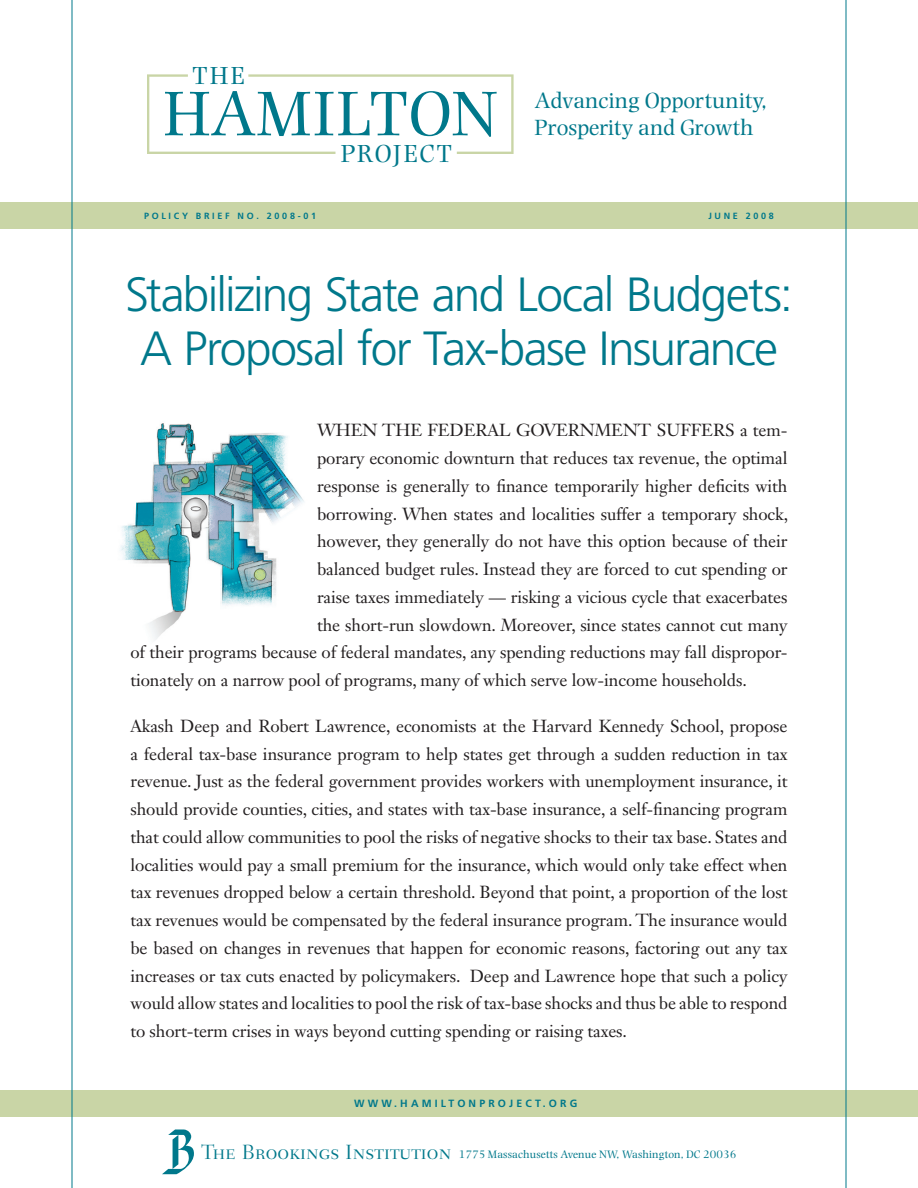
<style>
.page{position:relative;width:918px;height:1188px;background:#fff}
.page>*{position:absolute;margin:0;border:0;box-sizing:border-box;transform-origin:0 0}
.t1{font:65.7px "Photina";color:#00788b}
._01_brief___title__a{font:300 48px "Frutiger LT Std";letter-spacing:-.04em;color:#00788b}
.t2{font:25.8px "Photina";letter-spacing:.085em;color:#00788b}
.t3{font:23.1px/27.6px "Photina";color:#00788b}
._00_body__page_1_dis{font:17.25px/27.8px "Janson Text LT Std";letter-spacing:-.005em;color:#231f20;text-align:justify}
.t4{font:11.25px "Photina";letter-spacing:.01em;color:#00788b}
.t5{font:700 10.5px "Frutiger LT Std";letter-spacing:.3em;color:#00788b}
.t6{font:700 9px "Frutiger LT Std";letter-spacing:.3em;color:#00788b}
.s1{font-family:"Fairfield LH Light SC";font-size:21px}
</style>
<div class="page">
<div style="left:0;top:1090px;width:918px;height:28px;background:#c9d5a6"></div>
<div style="left:0;top:202px;width:918px;height:28px;background:#c9d5a6"></div>
<hr style="left:72px;top:0;width:1px;height:1188px;background:#00788b">
<hr style="left:846px;top:0;width:1px;height:1188px;background:#00788b">
<svg style="left:147px;top:74px;width:367px;height:80px"></svg>
<svg style="left:162px;top:1130px;width:32px;height:44px"></svg>
<img style="left:120px;top:423px;width:184px;height:217px">
<p class="t2" style="left:193px;top:61px;width:53px">THE</p>
<p class="t1" style="left:164px;top:76px;width:336px">HAMILTON</p>
<p class="t2" style="left:341px;top:139px;width:113px">PROJECT</p>
<p class="t3" style="left:534px;top:86px;width:234px">Advancing Opportunity,<br>Prosperity and Growth</p>
<p class="t6" style="left:144px;top:211px;width:67px">POLICY BRIE</p>
<p class="t6" style="left:225px;top:211px;width:21px">F NO</p>
<p class="t6" style="left:257px;top:211px;width:61px">. 2008-01</p>
<p class="t6" style="left:708px;top:211px;width:23px">J UNE</p>
<p class="t6" style="left:746px;top:211px;width:30px">2008</p>
<p class="_01_brief___title__a" style="left:125px;top:267px;width:669px">Stabilizing State and Local Budgets:</p>
<p class="_01_brief___title__a" style="left:140px;top:321px;width:639px">A Proposal for Tax-base Insurance</p>
<p class="_00_body__page_1_dis" style="left:317px;top:416px;width:472px">When the federal government suffers a tem-</p>
<p class="_00_body__page_1_dis" style="left:317px;top:444px;width:472px">porary economic downturn that reduces tax revenue, the optimal</p>
<p class="_00_body__page_1_dis" style="left:317px;top:472px;width:472px">response is generally to finance temporarily higher deficits with</p>
<p class="_00_body__page_1_dis" style="left:317px;top:500px;width:473px">borrowing. When states and localities suffer a temporary shock,</p>
<p class="_00_body__page_1_dis" style="left:317px;top:527px;width:472px">however, they generally do not have this option because of their</p>
<p class="_00_body__page_1_dis" style="left:317px;top:555px;width:472px">balanced budget rules. Instead they are forced to cut spending or</p>
<p class="_00_body__page_1_dis" style="left:317px;top:583px;width:472px">raise taxes immediately — risking a vicious cycle that exacerbates</p>
<p class="_00_body__page_1_dis" style="left:317px;top:611px;width:472px">the short-run slowdown. Moreover, since states cannot cut many</p>
<p class="_00_body__page_1_dis" style="left:130px;top:638px;width:659px">of their programs because of federal mandates, any spending reductions may fall dispropor-</p>
<p class="_00_body__page_1_dis" style="left:130px;top:666px;width:618px">tionately on a narrow pool of programs, many of which serve low-income households.</p>
<p class="_00_body__page_1_dis" style="left:130px;top:712px;width:659px">Akash Deep and Robert Lawrence, economists at the Harvard Kennedy School, propose a federal tax-base insurance program to help states get through a sudden reduction in tax revenue. Just as the federal government provides workers with unemployment insurance, it should provide counties, cities, and states with tax-base insurance, a self-financing program that could allow communities to pool the risks of negative shocks to their tax base. States and localities would pay a small premium for the insurance, which would only take effect when tax revenues dropped below a certain threshold. Beyond that point, a proportion of the lost tax revenues would be compensated by the federal insurance program. The insurance would be based on changes in revenues that happen for economic reasons, factoring out any tax increases or tax cuts enacted by policymakers. Deep and Lawrence hope that such a policy would allow states and localities to pool the risk of tax-base shocks and thus be able to respond to short-term crises in ways beyond cutting spending or raising taxes.</p>
<p class="t5" style="left:354px;top:1098px;width:225px">WWW.HAMILTONPROJECT.ORG</p>
<p class="t4" style="left:201px;top:1148px;width:536px"><span class="s1">The Brookings Institution</span> 1775 Massachusetts Avenue NW, Washington, DC 20036</p>
</div>
